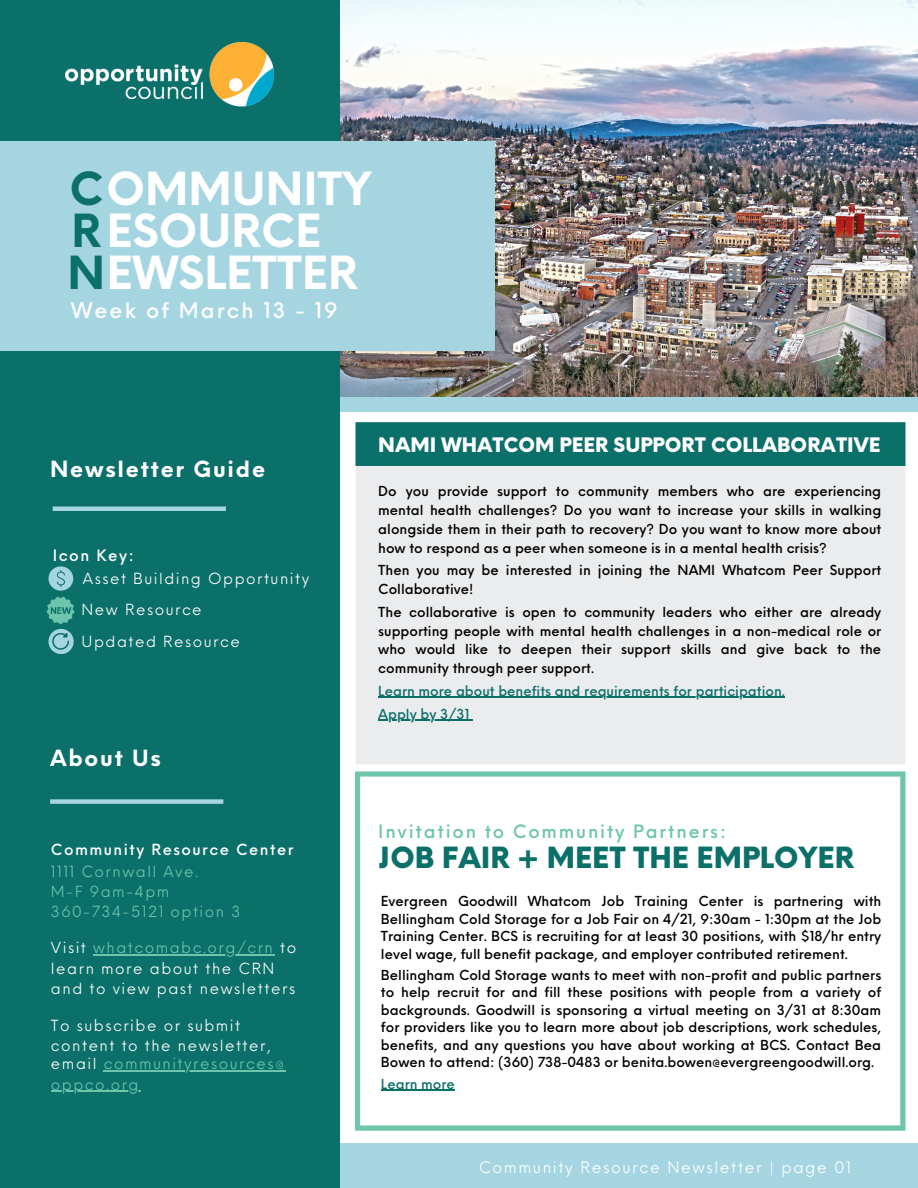
<style>
.page{position:relative;width:918px;height:1188px;background:#fff}
.page>*{position:absolute;margin:0;border:0;box-sizing:border-box;transform-origin:0 0}
.t1{font:700 44.55px/42.3px "Neue Einstellung";color:#fff}
.t2{font:900 28.5px "Neue Einstellung";color:#0b6f6a}
.t3{font:700 21.75px "Neue Einstellung";letter-spacing:.08em;color:#fff}
.t4{font:500 21px "Neue Einstellung";letter-spacing:.1em;color:#fff}
.t5{font:900 19.5px "Neue Einstellung";color:#fff}
.t6{font:500 18px "Neue Einstellung";letter-spacing:.1em;color:#6dc6ab}
.t7{font:15.6px "Neue Einstellung";letter-spacing:.1em;color:#fff}
.t8{font:500 15.3px "Neue Einstellung";letter-spacing:.1em;color:#fff}
.t9{font:15px/20.2px "Neue Einstellung";letter-spacing:.1em;color:#fff}
.t10{font:15px/20.2px "Neue Einstellung";letter-spacing:.1em;color:#6dc6ab}
.t11{font:500 15px "Neue Einstellung";letter-spacing:.1em;color:#fff}
.t12{font:500 13.5px/17.5px "Neue Einstellung";color:#000;text-align:justify}
.t13{font:500 13.5px/22.8px "Neue Einstellung";color:#0b6f6a}
.s1{color:#0b6f6a}
.s2{color:#6dc6ab}
.s3{color:#fff}
</style>
<div class="page">
<img style="left:339px;top:0;width:579px;height:398px">
<svg style="left:355px;top:771px;width:550px;height:360px"></svg>
<div style="left:355px;top:466px;width:551px;height:298px;background:#ebeced"></div>
<div style="left:355px;top:422px;width:551px;height:44px;background:#0b6f6a"></div>
<div style="left:0;top:398px;width:918px;height:13px;background:#a5d5e1"></div>
<div style="left:0;top:1144px;width:918px;height:44px;background:#a5d5e1"></div>
<div style="left:0;top:0;width:339px;height:1188px;background:#0b6f6a"></div>
<div style="left:53px;top:506px;width:173px;height:5px;background:#a5d5e1"></div>
<div style="left:0;top:141px;width:494px;height:210px;background:#a5d5e1"></div>
<img style="left:65px;top:42px;width:208px;height:65px">
<svg style="left:48px;top:566px;width:25px;height:25px"></svg>
<img style="left:46px;top:596px;width:29px;height:29px">
<div style="left:50px;top:799px;width:173px;height:5px;background:#a5d5e1"></div>
<div style="left:48px;top:629px;width:26px;height:25px;background:#a5d5e1;border-radius:50%"></div>
<svg style="left:52px;top:633px;width:17px;height:17px"></svg>
<hr style="left:378px;top:697px;width:407px;height:1px;background:#0b6f6a">
<hr style="left:378px;top:719px;width:91px;height:2px;background:#0b6f6a">
<hr style="left:381px;top:1089px;width:74px;height:2px;background:#0b6f6a">
<hr style="left:104px;top:1071px;width:182px;height:1px;background:#6dc6ab">
<hr style="left:51px;top:1091px;width:89px;height:1px;background:#6dc6ab">
<hr style="left:93px;top:954px;width:181px;height:2px;background:#6dc6ab">
<h1 class="t1" style="left:68px;top:163px;width:305px"><span class="s1">C</span>OMMUNITY<br><span class="s1">R</span>ESOURCE<br><span class="s1">N</span>EWSLETTER</h1>
<h3 class="t4" style="left:71px;top:291px;width:268px">Week of March 13 - 19</h3>
<h3 class="t3" style="left:50px;top:449px;width:217px">Newsletter Guide</h3>
<p class="t8" style="left:53px;top:541px;width:83px">Icon Key:</p>
<p class="t9" style="left:82px;top:562px;width:229px;line-height:31px">Asset Building Opportunity<br>New Resource</p>
<p class="t9" style="left:82px;top:630px;width:160px">Updated Resource</p>
<h3 class="t3" style="left:50px;top:738px;width:112px">About Us</h3>
<p class="t11" style="left:51px;top:836px;width:244px">Community Resource Center</p>
<p class="t10" style="left:51px;top:860px;width:191px">1111 Cornwall Ave.<br>M-F 9am-4pm<br>360-734-5121 option 3</p>
<p class="t9" style="left:51px;top:936px;width:247px">Visit <span class="s2">whatcomabc.org/crn</span> to learn more about the CRN and to view past newsletters</p>
<p class="t9" style="left:51px;top:1014px;width:221px">To subscribe or submit content to the newsletter,</p>
<p class="t10" style="left:51px;top:1052px;width:235px"><span class="s3">email</span> communityresources@ oppco.org</p>
<h3 class="t5" style="left:378px;top:427px;width:504px">NAMI WHATCOM PEER SUPPORT COLLABORATIVE</h3>
<p class="t12" style="left:378px;top:481px;width:505px;line-height:18.8px">Do you provide support to community members who are experiencing mental health challenges? Do you want to increase your skills in walking alongside them in their path to recovery? Do you want to know more about how to respond as a peer when someone is in a mental health crisis?</p>
<p class="t12" style="left:378px;top:560px;width:504px;line-height:18.8px">Then you may be interested in joining the NAMI Whatcom Peer Support<br>Collaborative!</p>
<p class="t12" style="left:378px;top:601px;width:505px;line-height:18.8px">The collaborative is open to community leaders who either are already supporting people with mental health challenges in a non-medical role or who would like to deepen their support skills and give back to the community through peer support.</p>
<p class="t13" style="left:378px;top:678px;width:408px">Learn more about benefits and requirements for participation.<br>Apply by 3/31</p>
<h3 class="t6" style="left:378px;top:815px;width:349px">Invitation to Community Partners:</h3>
<h2 class="t2" style="left:378px;top:831px;width:477px">JOB FAIR + MEET THE EMPLOYER</h2>
<p class="t12" style="left:381px;top:891px;width:502px">Evergreen Goodwill Whatcom Job Training Center is partnering with Bellingham Cold Storage for a Job Fair on 4/21, 9:30am - 1:30pm at the Job Training Center. BCS is recruiting for at least 30 positions, with $18/hr entry level wage, full benefit package, and employer contributed retirement.</p>
<p class="t12" style="left:381px;top:965px;width:502px">Bellingham Cold Storage wants to meet with non-profit and public partners to help recruit for and fill these positions with people from a variety of backgrounds. Goodwill is sponsoring a virtual meeting on 3/31 at 8:30am for providers like you to learn more about job descriptions, work schedules, benefits, and any questions you have about working at BCS. Contact Bea Bowen to attend: (360) 738-0483 or benita.bowen@evergreengoodwill.org.</p>
<p class="t13" style="left:381px;top:1071px;width:75px">Learn more</p>
<p class="t7" style="left:479px;top:1154px;width:374px">Community Resource Newsletter | page 01</p>
</div>
